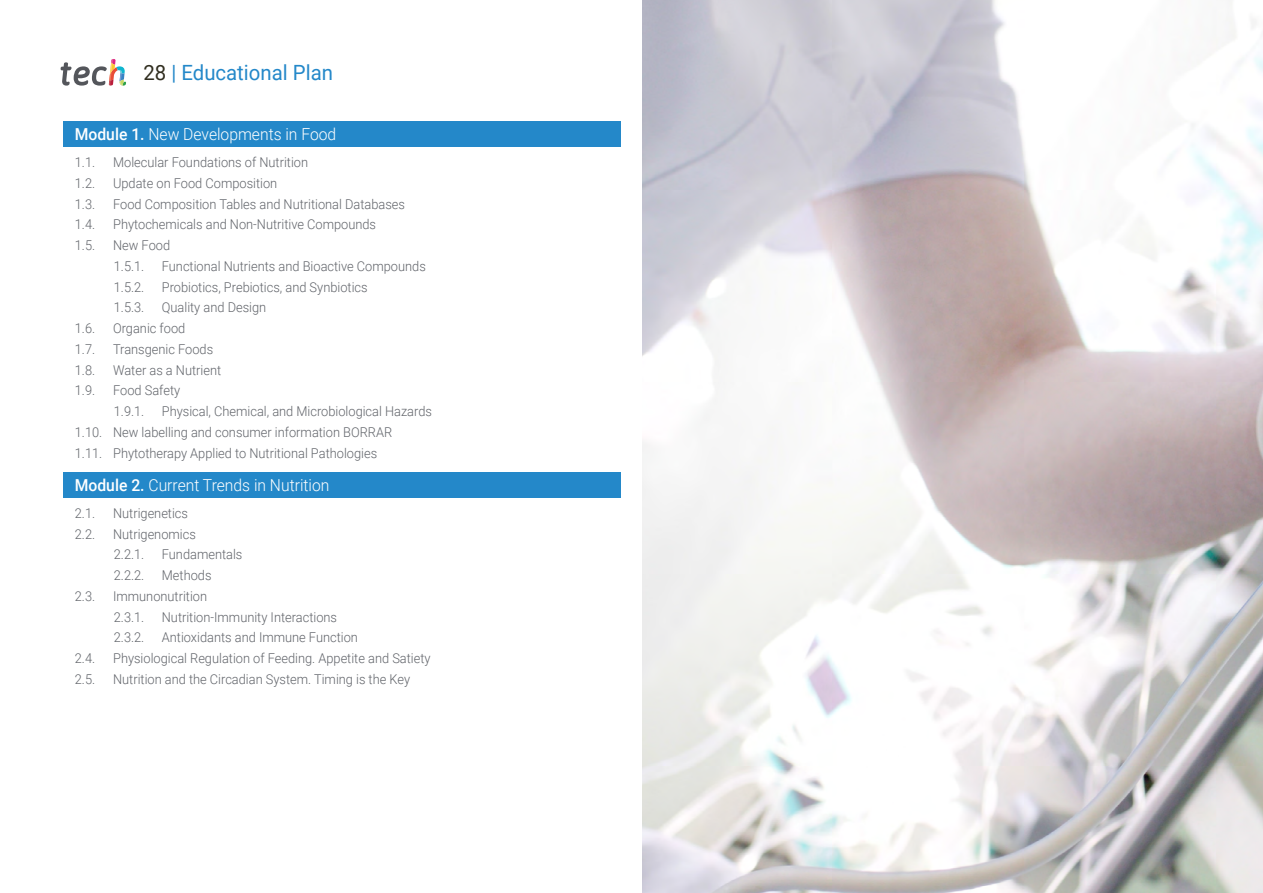
<style>
.page{position:relative;width:1263px;height:893px;background:#fff}
.page>*{position:absolute;margin:0;border:0;box-sizing:border-box;transform-origin:0 0}
.t1{font:21px "Roboto";color:#2488c9}
.t2{font:300 16.5px "Roboto";color:#fff;scale:.95 1}
.t3{font:300 13.5px/20.7px "Roboto";color:#61646a;scale:.95 1}
.s1{color:#312e20}
.s2{font-weight:500}
</style>
<div class="page">
<svg style="left:61px;top:59px;width:65px;height:27px"></svg>
<div style="left:64px;top:121px;width:557px;height:25px;background:#2488c9"></div>
<div style="left:64px;top:472px;width:557px;height:25px;background:#2488c9"></div>
<img style="left:642px;top:0;width:621px;height:893px">
<h1 class="t1" style="left:144px;top:57px;width:191px"><span class="s1">28</span> | Educational Plan</h1>
<p class="t2" style="left:75px;top:123px;width:277px"><span class="s2">Module 1.</span> New Developments in Food</p>
<p class="t3" style="left:75px;top:151px;width:23px">1.1.</p>
<p class="t3" style="left:113px;top:151px;width:207px">Molecular Foundations of Nutrition</p>
<p class="t3" style="left:75px;top:172px;width:23px">1.2.</p>
<p class="t3" style="left:113px;top:172px;width:174px">Update on Food Composition</p>
<p class="t3" style="left:75px;top:193px;width:23px">1.3.</p>
<p class="t3" style="left:113px;top:193px;width:309px">Food Composition Tables and Nutritional Databases</p>
<p class="t3" style="left:75px;top:214px;width:23px">1.4.</p>
<p class="t3" style="left:113px;top:214px;width:278px">Phytochemicals and Non-Nutritive Compounds</p>
<p class="t3" style="left:75px;top:234px;width:23px">1.5.</p>
<p class="t3" style="left:113px;top:234px;width:62px">New Food<br>1.5.1.</p>
<p class="t3" style="left:162px;top:255px;width:279px">Functional Nutrients and Bioactive Compounds</p>
<p class="t3" style="left:114px;top:276px;width:34px">1.5.2.</p>
<p class="t3" style="left:162px;top:276px;width:218px">Probiotics, Prebiotics, and Synbiotics</p>
<p class="t3" style="left:114px;top:297px;width:34px">1.5.3.</p>
<p class="t3" style="left:162px;top:297px;width:111px">Quality and Design</p>
<p class="t3" style="left:75px;top:317px;width:23px">1.6.</p>
<p class="t3" style="left:113px;top:317px;width:78px">Organic food</p>
<p class="t3" style="left:75px;top:338px;width:23px">1.7.</p>
<p class="t3" style="left:113px;top:338px;width:107px">Transgenic Foods</p>
<p class="t3" style="left:75px;top:359px;width:23px">1.8.</p>
<p class="t3" style="left:113px;top:359px;width:115px">Water as a Nutrient</p>
<p class="t3" style="left:75px;top:380px;width:23px">1.9.</p>
<p class="t3" style="left:113px;top:380px;width:72px">Food Safety<br>1.9.1.</p>
<p class="t3" style="left:75px;top:400px;width:377px;text-indent:87px">Physical, Chemical, and Microbiological Hazards<br>1.10. New labelling and consumer information BORRAR<br>1.11. Phytotherapy Applied to Nutritional Pathologies</p>
<p class="t2" style="left:75px;top:473px;width:269px"><span class="s2">Module 2.</span> Current Trends in Nutrition</p>
<p class="t3" style="left:75px;top:502px;width:23px">2.1.</p>
<p class="t3" style="left:113px;top:502px;width:80px">Nutrigenetics</p>
<p class="t3" style="left:75px;top:523px;width:23px">2.2.</p>
<p class="t3" style="left:113px;top:523px;width:89px">Nutrigenomics<br>2.2.1.</p>
<p class="t3" style="left:162px;top:544px;width:86px">Fundamentals</p>
<p class="t3" style="left:114px;top:564px;width:34px">2.2.2.</p>
<p class="t3" style="left:162px;top:564px;width:54px">Methods</p>
<p class="t3" style="left:75px;top:585px;width:23px">2.3.</p>
<p class="t3" style="left:113px;top:585px;width:100px">Immunonutrition<br>2.3.1.</p>
<p class="t3" style="left:162px;top:606px;width:186px">Nutrition-Immunity Interactions</p>
<p class="t3" style="left:114px;top:627px;width:34px">2.3.2.</p>
<p class="t3" style="left:162px;top:627px;width:208px">Antioxidants and Immune Function</p>
<p class="t3" style="left:75px;top:647px;width:23px">2.4.</p>
<p class="t3" style="left:113px;top:647px;width:336px">Physiological Regulation of Feeding. Appetite and Satiety</p>
<p class="t3" style="left:75px;top:668px;width:23px">2.5.</p>
<p class="t3" style="left:113px;top:668px;width:314px">Nutrition and the Circadian System. Timing is the Key</p>
</div>
